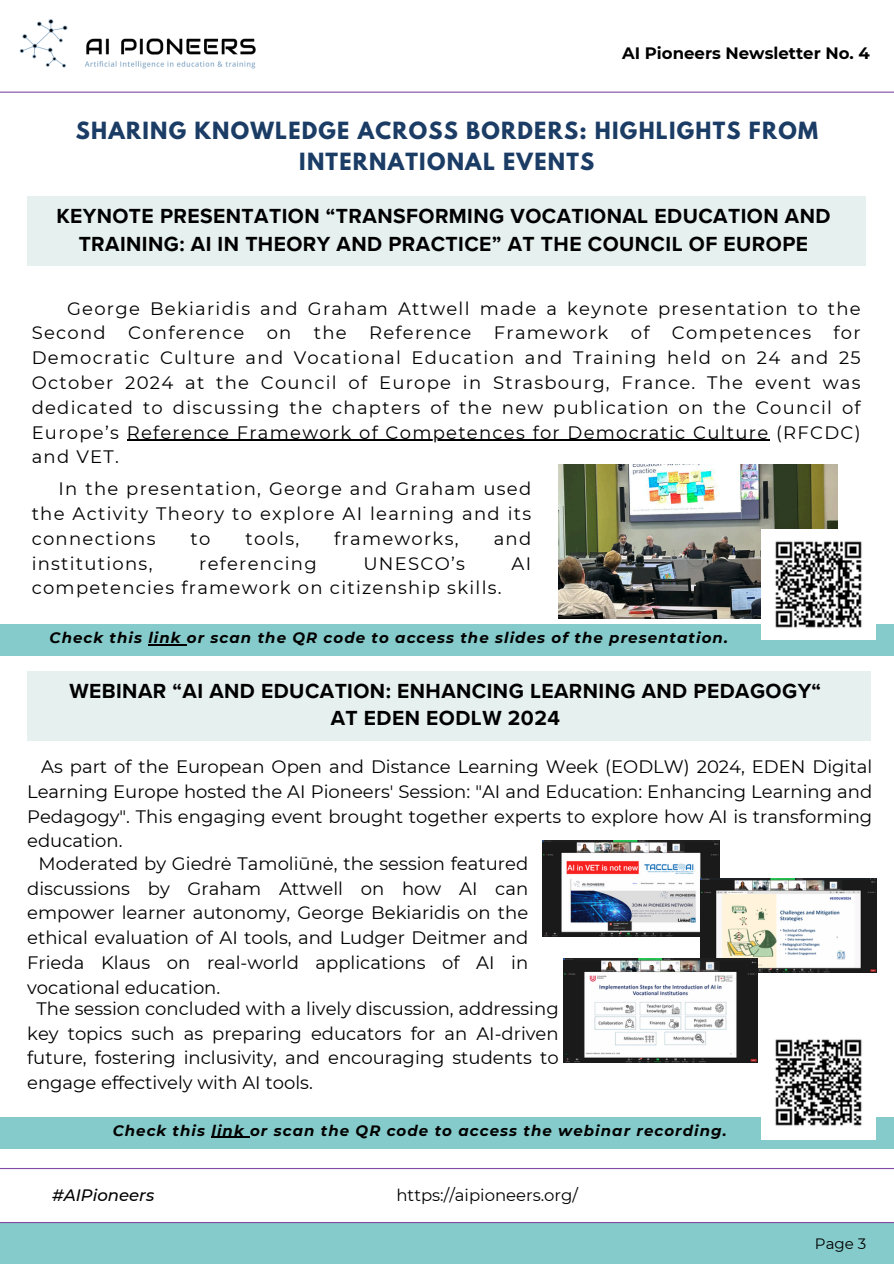
<style>
.page{position:relative;width:894px;height:1264px;background:#fff}
.page>*{position:absolute;margin:0;border:0;box-sizing:border-box;transform-origin:0 0}
.t1{font:700 21px/27px "Proxima Nova";letter-spacing:.02em;color:#000;text-align:center}
.t2{font:700 21px/31.5px "League Spartan";letter-spacing:.06em;color:#1b3c65;text-align:center}
.t3{font:18px/24.8px "Montserrat";letter-spacing:.07em;color:#000;text-align:justify}
.t4{font:700 16.5px "Montserrat";color:#000}
.t5{font:16.5px "Montserrat";color:#000}
.t6{font:italic 500 16.5px "Montserrat";color:#000}
.t7{font:italic 700 15px "Montserrat";letter-spacing:.07em;color:#000}
.t8{font:15px "Montserrat";color:#000}
</style>
<div class="page">
<hr style="left:0;top:92px;width:893px;height:1px;background:#7f4aa4">
<div style="left:0;top:1223px;width:893px;height:40px;background:#86cbcb"></div>
<hr style="left:0;top:1221px;width:893px;height:2px;background:#7f4aa4">
<hr style="left:0;top:1167px;width:893px;height:2px;background:#7f4aa4">
<img style="left:19px;top:19px;width:237px;height:50px">
<hr style="left:127px;top:439px;width:642px;height:2px;background:#000">
<img style="left:558px;top:464px;width:279px;height:154px">
<div style="left:0;top:624px;width:893px;height:32px;background:#86cbcb"></div>
<hr style="left:148px;top:644px;width:39px;height:1px;background:#000">
<div style="left:27px;top:196px;width:838px;height:70px;background:#e6f0ee"></div>
<div style="left:27px;top:671px;width:843px;height:70px;background:#e6f0ee"></div>
<img style="left:761px;top:529px;width:114px;height:110px">
<img style="left:542px;top:841px;width:177px;height:95px">
<img style="left:700px;top:878px;width:176px;height:94px">
<img style="left:563px;top:958px;width:194px;height:104px">
<div style="left:0;top:1117px;width:893px;height:31px;background:#86cbcb"></div>
<hr style="left:211px;top:1136px;width:39px;height:1px;background:#000">
<img style="left:761px;top:1039px;width:114px;height:100px">
<h4 class="t4" style="left:622px;top:43px;width:249px">AI Pioneers Newsletter No. 4</h4>
<p class="t2" style="left:76px;top:117px;width:743px">SHARING KNOWLEDGE ACROSS BORDERS: HIGHLIGHTS FROM<br>INTERNATIONAL EVENTS</p>
<p class="t1" style="left:56px;top:203px;width:775px">KEYNOTE PRESENTATION “TRANSFORMING VOCATIONAL EDUCATION AND<br>TRAINING: AI IN THEORY AND PRACTICE” AT THE COUNCIL OF EUROPE</p>
<p class="t3" style="left:32px;top:296px;width:830px;text-indent:35px">George Bekiaridis and Graham Attwell made a keynote presentation to the Second Conference on the Reference Framework of Competences for Democratic Culture and Vocational Education and Training held on 24 and 25<br>October 2024 at the Council of Europe in Strasbourg, France. The event was dedicated to discussing the chapters of the new publication on the Council of Europe’s Reference Framework of Competences for Democratic Culture (RFCDC)</p>
<h2 class="t3" style="left:32px;top:444px;width:89px">and VET.</h2>
<h1 class="t3" style="left:32px;top:476px;width:501px;text-indent:27px">In the presentation, George and Graham used the Activity Theory to explore AI learning and its connections</h1>
<h1 class="t3" style="left:190px;top:526px;width:21px">to</h1>
<h1 class="t3" style="left:245px;top:526px;width:55px">tools,</h1>
<h1 class="t3" style="left:334px;top:526px;width:126px">frameworks,</h1>
<h1 class="t3" style="left:493px;top:526px;width:39px">and</h1>
<h1 class="t3" style="left:32px;top:550px;width:122px">institutions,</h1>
<h1 class="t3" style="left:199px;top:550px;width:119px">referencing</h1>
<h1 class="t3" style="left:363px;top:550px;width:103px">UNESCO’s</h1>
<h1 class="t3" style="left:511px;top:550px;width:21px">AI</h1>
<h1 class="t3" style="left:32px;top:575px;width:471px">competencies framework on citizenship skills.</h1>
<p class="t7" style="left:50px;top:628px;width:679px">Check this link or scan the QR code to access the slides of the presentation.</p>
<p class="t1" style="left:69px;top:678px;width:753px">WEBINAR “AI AND EDUCATION: ENHANCING LEARNING AND PEDAGOGY“<br>AT EDEN EODLW 2024</p>
<p class="t3" style="left:27px;top:754px;width:846px;text-indent:14px">As part of the European Open and Distance Learning Week (EODLW) 2024, EDEN Digital Learning Europe hosted the AI Pioneers' Session: "AI and Education: Enhancing Learning and Pedagogy". This engaging event brought together experts to explore how AI is transforming education.</p>
<h1 class="t3" style="left:27px;top:851px;width:502px;text-indent:11px">Moderated by Giedrė Tamoliūnė, the session featured discussions by Graham Attwell on how AI can empower learner autonomy, George Bekiaridis on the ethical evaluation of AI tools, and Ludger Deitmer and Frieda Klaus on real-world applications of AI in vocational education.</h1>
<h1 class="t3" style="left:27px;top:996px;width:533px;text-indent:9px">The session concluded with a lively discussion, addressing key topics such as preparing educators for an AI-driven future, fostering inclusivity, and encouraging students to engage effectively with AI tools.</h1>
<h3 class="t7" style="left:113px;top:1120px;width:615px">Check this link or scan the QR code to access the webinar recording.</h3>
<p class="t6" style="left:52px;top:1184px;width:104px">#AIPioneers</p>
<h3 class="t5" style="left:396px;top:1184px;width:183px">https://aipioneers.org/</h3>
<p class="t8" style="left:814px;top:1233px;width:53px">Page 3</p>
</div>
